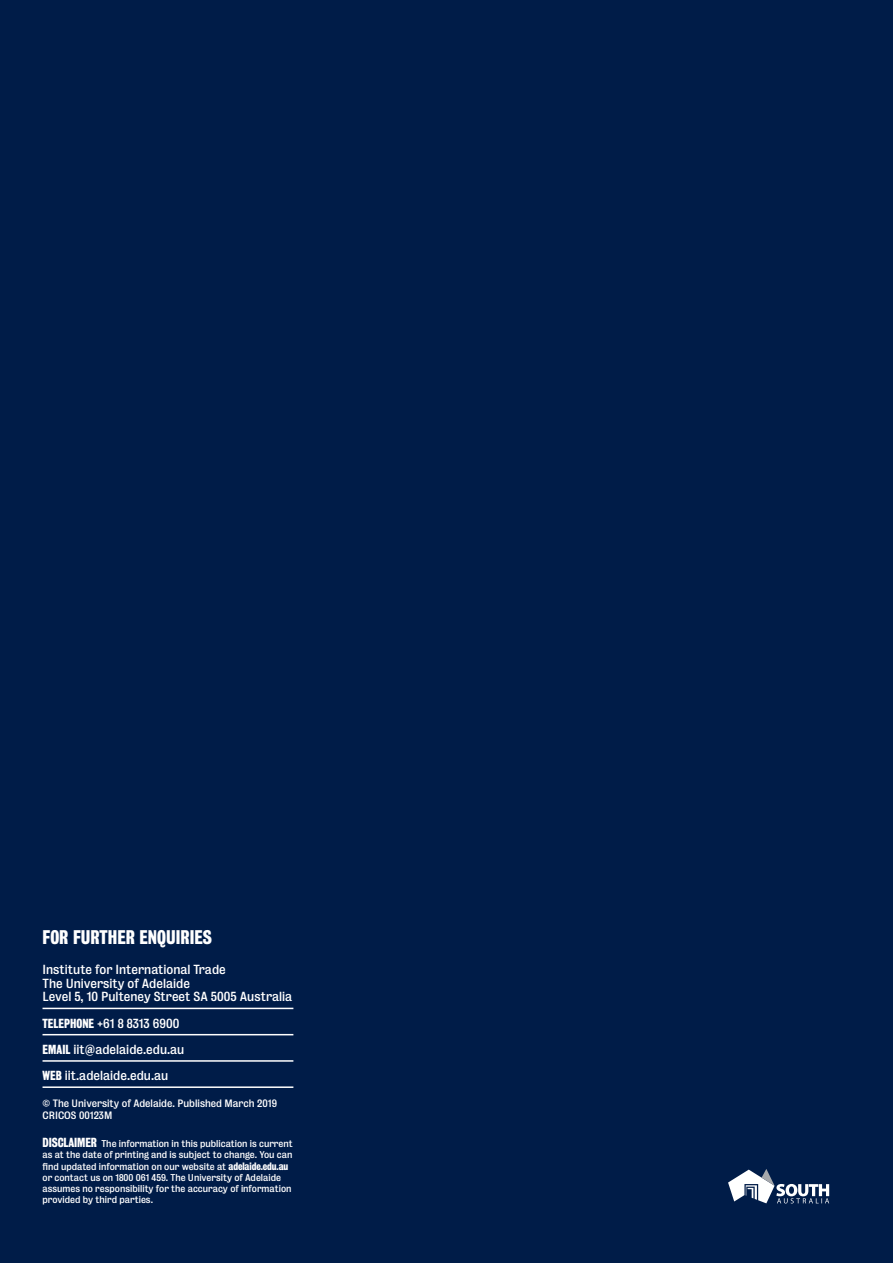
<style>
.page{position:relative;width:893px;height:1263px;background:#001c48}
.page>*{position:absolute;margin:0;border:0;box-sizing:border-box;transform-origin:0 0}
.t1{font:700 18px "Bureau Grot Condensed";color:#fff}
.t2{font:12px/13.5px "Bureau Grot";color:#fff}
.t3{font:9.75px/12px "Bureau Grot";color:#fff}
.t4{font:9px/11.2px "Bureau Grot";color:#fff}
.s1{font-family:"Bureau Grot Condensed";font-weight:700}
.s2{font-family:"Bureau Grot Condensed";font-weight:700;font-size:12px}
.s3{font-family:"Bureau Grot Condensed";font-weight:700;font-size:9.75px}
</style>
<div class="page">
<hr style="left:43px;top:1008px;width:250px;height:1px;background:#fff">
<hr style="left:43px;top:1034px;width:250px;height:1px;background:#fff">
<hr style="left:43px;top:1060px;width:250px;height:2px;background:#fff">
<hr style="left:43px;top:1086px;width:250px;height:2px;background:#fff">
<svg style="left:728px;top:1169px;width:101px;height:34px"></svg>
<h1 class="t1" style="left:43px;top:926px;width:171px">FOR FURTHER ENQUIRIES</h1>
<h2 class="t2" style="left:43px;top:963px;width:251px">Institute for International Trade<br>The University of Adelaide<br>Level 5, 10 Pulteney Street SA 5005 Australia</h2>
<h2 class="t2" style="left:43px;top:1010px;width:143px;line-height:26.2px"><span class="s1">TELEPHONE</span> +61 8 8313 6900<br><span class="s1">EMAIL</span> iit@adelaide.edu.au<br><span class="s1">WEB</span> iit.adelaide.edu.au</h2>
<p class="t3" style="left:43px;top:1097px;width:236px">© The University of Adelaide. Published March 2019<br>CRICOS 00123M</p>
<p class="t4" style="left:43px;top:1138px;width:252px"><span class="s2">DISCLAIMER</span> The information in this publication is current as at the date of printing and is subject to change. You can find updated information on our website at <span class="s3">adelaide.edu.au </span>or contact us on 1800 061 459. The University of Adelaide assumes no responsibility for the accuracy of information provided by third parties.</p>
</div>
